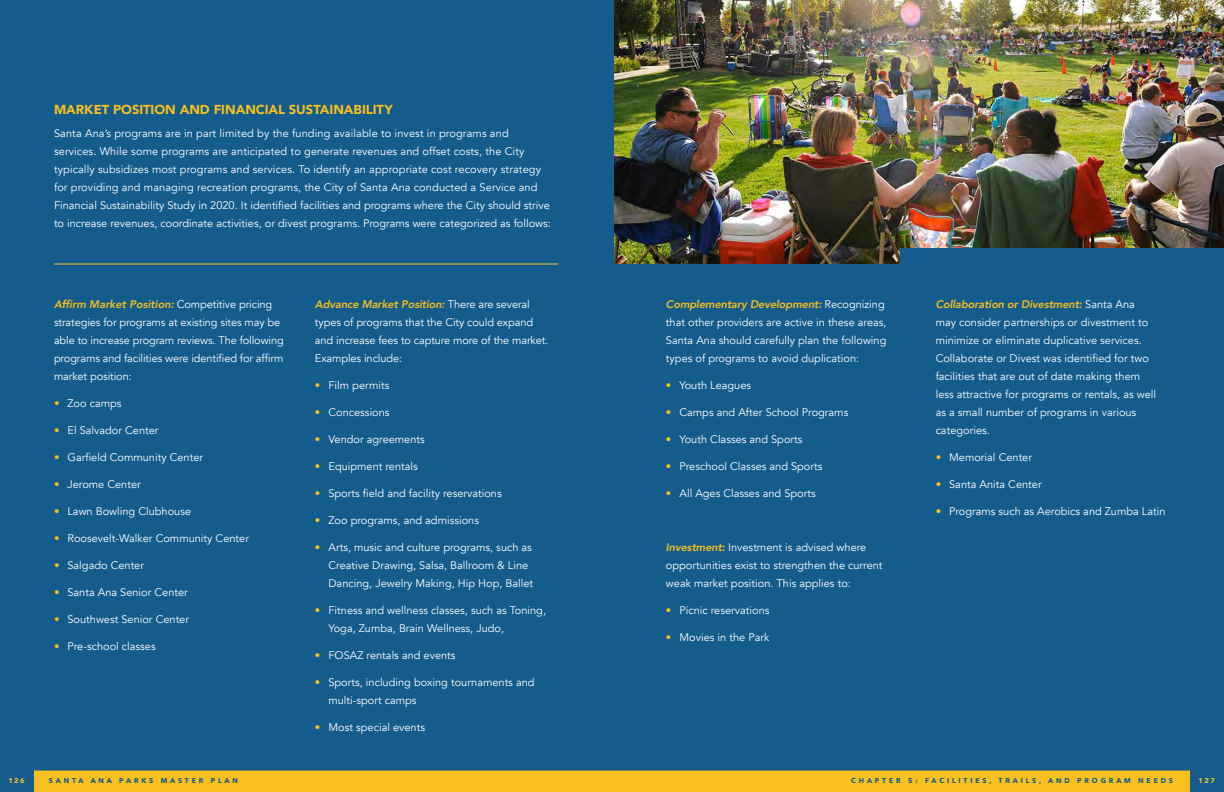
<style>
.page{position:relative;width:1224px;height:792px;background:#fff}
.page>*{position:absolute;margin:0;border:0;box-sizing:border-box;transform-origin:0 0}
.t1{font:900 13px "Avenir";color:#f7bf1f}
.t2{font:11px/18px "Avenir";color:#fff}
.t3{font:700 7px "Avenir Next";letter-spacing:.4em;color:#145c8c}
.t4{font:700 7px "Avenir Next";letter-spacing:.2em;color:#f7bf1f}
.s1{font-weight:800;font-style:italic;color:#f7bf1f}
.s2{font-weight:800;color:#f7bf1f}
</style>
<div class="page">
<div style="left:0;top:0;width:1224px;height:783px;background:#145c8c"></div>
<img style="left:615px;top:0;width:609px;height:264px">
<hr style="left:54px;top:264px;width:504px;height:1px;background:#f7bf1f">
<div style="left:900px;top:248px;width:324px;height:31px;background:#145c8c"></div>
<div style="left:0;top:770px;width:1224px;height:22px;background:#f7bf1f"></div>
<div style="left:0;top:770px;width:33px;height:22px;background:#145c8c"></div>
<div style="left:1191px;top:770px;width:33px;height:22px;background:#145c8c"></div>
<hr style="left:0;top:770px;width:1224px;height:1px;background:#145c8c">
<p class="t1" style="left:54px;top:99px;width:341px">MARKET POSITION AND FINANCIAL SUSTAINABILITY</p>
<p class="t2" style="left:54px;top:124px;width:498px">Santa Ana’s programs are in part limited by the funding available to invest in programs and services. While some programs are anticipated to generate revenues and offset costs, the City typically subsidizes most programs and services. To identify an appropriate cost recovery strategy for providing and managing recreation programs, the City of Santa Ana conducted a Service and Financial Sustainability Study in 2020. It identified facilities and programs where the City should strive to increase revenues, coordinate activities, or divest programs. Programs were categorized as follows:</p>
<p class="t2" style="left:54px;top:296px;width:231px"><span class="s1">Affirm Market Position:</span> Competitive pricing strategies for programs at existing sites may be able to increase program reviews. The following programs and facilities were identified for affirm market position:</p>
<p class="t2" style="left:54px;top:395px;width:69px"><span class="s2">•</span> Zoo camps</p>
<p class="t2" style="left:54px;top:422px;width:106px"><span class="s2">•</span> El Salvador Center</p>
<p class="t2" style="left:54px;top:449px;width:151px"><span class="s2">•</span> Garfield Community Center</p>
<p class="t2" style="left:54px;top:476px;width:88px"><span class="s2">•</span> Jerome Center</p>
<p class="t2" style="left:54px;top:503px;width:139px"><span class="s2">•</span> Lawn Bowling Clubhouse</p>
<p class="t2" style="left:54px;top:530px;width:196px"><span class="s2">•</span> Roosevelt-Walker Community Center</p>
<p class="t2" style="left:54px;top:557px;width:92px"><span class="s2">•</span> Salgado Center</p>
<p class="t2" style="left:54px;top:584px;width:135px"><span class="s2">•</span> Santa Ana Senior Center</p>
<p class="t2" style="left:54px;top:611px;width:137px"><span class="s2">•</span> Southwest Senior Center</p>
<p class="t2" style="left:54px;top:638px;width:103px"><span class="s2">•</span> Pre-school classes</p>
<p class="t2" style="left:315px;top:296px;width:235px"><span class="s1">Advance Market Position:</span> There are several types of programs that the City could expand and increase fees to capture more of the market.<br>Examples include:</p>
<p class="t2" style="left:315px;top:377px;width:76px"><span class="s2">•</span> Film permits</p>
<p class="t2" style="left:315px;top:404px;width:76px"><span class="s2">•</span> Concessions</p>
<p class="t2" style="left:315px;top:431px;width:111px"><span class="s2">•</span> Vendor agreements</p>
<p class="t2" style="left:315px;top:458px;width:104px"><span class="s2">•</span> Equipment rentals</p>
<p class="t2" style="left:315px;top:485px;width:188px"><span class="s2">•</span> Sports field and facility reservations</p>
<p class="t2" style="left:315px;top:512px;width:166px"><span class="s2">•</span> Zoo programs, and admissions</p>
<p class="t2" style="left:328px;top:539px;width:206px;text-indent:-13px"><span class="s2">•</span> Arts, music and culture programs, such as<br>Creative Drawing, Salsa, Ballroom &amp; Line<br>Dancing, Jewelry Making, Hip Hop, Ballet</p>
<p class="t2" style="left:328px;top:602px;width:219px;text-indent:-13px"><span class="s2">•</span> Fitness and wellness classes, such as Toning,<br>Yoga, Zumba, Brain Wellness, Judo,</p>
<p class="t2" style="left:315px;top:647px;width:142px"><span class="s2">•</span> FOSAZ rentals and events</p>
<p class="t2" style="left:328px;top:674px;width:208px;text-indent:-13px"><span class="s2">•</span> Sports, including boxing tournaments and multi-sport camps</p>
<p class="t2" style="left:315px;top:719px;width:112px"><span class="s2">•</span> Most special events</p>
<p class="t2" style="left:666px;top:296px;width:222px"><span class="s1">Complementary Development:</span> Recognizing that other providers are active in these areas, Santa Ana should carefully plan the following types of programs to avoid duplication:</p>
<p class="t2" style="left:666px;top:377px;width:87px"><span class="s2">•</span> Youth Leagues</p>
<p class="t2" style="left:666px;top:404px;width:184px"><span class="s2">•</span> Camps and After School Programs</p>
<p class="t2" style="left:666px;top:431px;width:138px"><span class="s2">•</span> Youth Classes and Sports</p>
<p class="t2" style="left:666px;top:458px;width:158px"><span class="s2">•</span> Preschool Classes and Sports</p>
<p class="t2" style="left:666px;top:485px;width:151px"><span class="s2">•</span> All Ages Classes and Sports</p>
<p class="t2" style="left:666px;top:539px;width:218px"><span class="s1">Investment:</span> Investment is advised where opportunities exist to strengthen the current weak market position. This applies to:</p>
<p class="t2" style="left:666px;top:602px;width:105px"><span class="s2">•</span> Picnic reservations</p>
<p class="t2" style="left:666px;top:629px;width:105px"><span class="s2">•</span> Movies in the Park</p>
<p class="t2" style="left:936px;top:296px;width:222px"><span class="s1">Collaboration or Divestment:</span> Santa Ana may consider partnerships or divestment to minimize or eliminate duplicative services.<br>Collaborate or Divest was identified for two facilities that are out of date making them less attractive for programs or rentals, as well as a small number of programs in various categories.</p>
<p class="t2" style="left:936px;top:449px;width:98px"><span class="s2">•</span> Memorial Center</p>
<p class="t2" style="left:936px;top:476px;width:107px"><span class="s2">•</span> Santa Anita Center</p>
<p class="t2" style="left:936px;top:503px;width:231px"><span class="s2">•</span> Programs such as Aerobics and Zumba Latin</p>
<p class="t4" style="left:8px;top:774px;width:18px">126</p>
<p class="t3" style="left:49px;top:774px;width:191px">SANTA ANA PARKS MASTER PLAN</p>
<p class="t3" style="left:851px;top:774px;width:323px">CHAPTER 5: FACILITIES, TRAILS, AND PROGRAM NEEDS</p>
<p class="t4" style="left:1199px;top:774px;width:18px">127</p>
</div>
